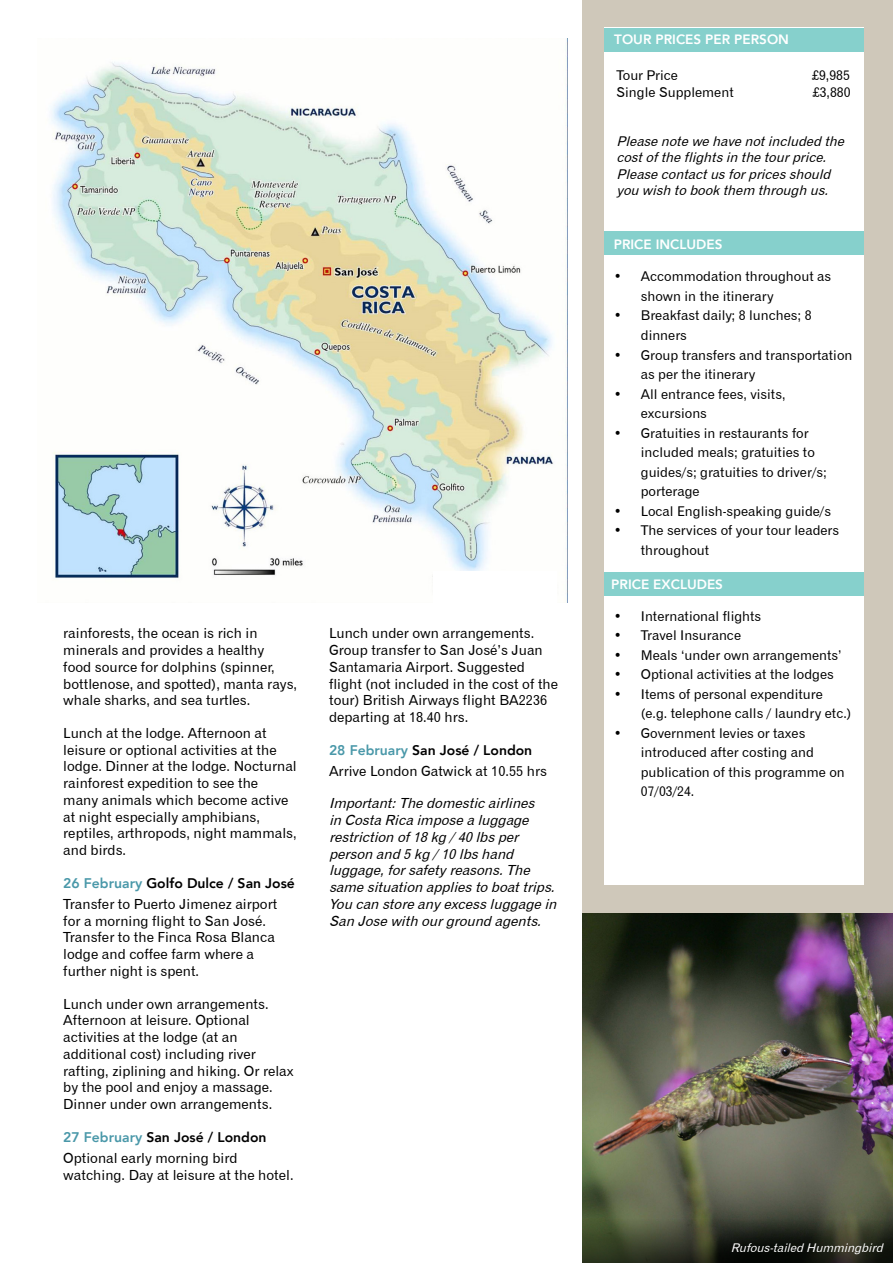
<style>
.page{position:relative;width:893px;height:1263px;background:#fff}
.page>*{position:absolute;margin:0;border:0;box-sizing:border-box;transform-origin:0 0}
.t1{font:13.95px/16.8px "Gothic 720 BT Roman B";color:#000}
.t2{font:italic 13.95px/16.8px "Gothic 720 BT Roman B";color:#000}
.t3{font:800 13.95px "Avenir";color:#000}
.t4{font:13.5px/19.5px "Gothic 720 BT Roman B";color:#000}
.t5{font:italic 13.5px/16.5px "Gothic 720 BT Roman B";color:#000}
.t6{font:800 13.5px "Avenir";color:#fff}
.t7{font:italic 12px "Gothic 720 BT Roman B";color:#fff}
.s1{color:#4a98a9}
</style>
<div class="page">
<div style="left:583px;top:0;width:310px;height:1263px;background:#cfc8ba"></div>
<div style="left:604px;top:28px;width:259px;height:857px;background:#fff"></div>
<div style="left:604px;top:28px;width:259px;height:24px;background:#86d0cc"></div>
<div style="left:604px;top:231px;width:259px;height:24px;background:#86d0cc"></div>
<div style="left:604px;top:572px;width:259px;height:24px;background:#86d0cc"></div>
<img style="left:51px;top:39px;width:516px;height:557px">
<img style="left:583px;top:914px;width:310px;height:304px">
<div style="left:434px;top:571px;width:123px;height:31px;background:#fff"></div>
<svg style="left:583px;top:1218px;width:310px;height:45px;background:#2e3323"></svg>
<p class="t1" style="left:63px;top:625px;width:235px">rainforests, the ocean is rich in minerals and provides a healthy<br>food source for dolphins (spinner, bottlenose, and spotted), manta rays, whale sharks, and sea turtles.</p>
<p class="t1" style="left:63px;top:724px;width:235px">Lunch at the lodge. Afternoon at leisure or optional activities at the lodge. Dinner at the lodge. Nocturnal rainforest expedition to see the many animals which become active at night especially amphibians, reptiles, arthropods, night mammals, and birds.</p>
<p class="t3" style="left:63px;top:872px;width:233px"><span class="s1">26 February</span> Golfo Dulce / San José</p>
<p class="t1" style="left:63px;top:895px;width:216px">Transfer to Puerto Jimenez airport for a morning flight to San José.<br>Transfer to the Finca Rosa Blanca lodge and coffee farm where a further night is spent.</p>
<p class="t1" style="left:63px;top:995px;width:232px">Lunch under own arrangements.<br>Afternoon at leisure. Optional activities at the lodge (at an additional cost) including river rafting, ziplining and hiking. Or relax by the pool and enjoy a massage.<br>Dinner under own arrangements.</p>
<p class="t3" style="left:63px;top:1126px;width:205px"><span class="s1">27 February</span> San José / London</p>
<p class="t1" style="left:63px;top:1149px;width:232px">Optional early morning bird watching. Day at leisure at the hotel.</p>
<p class="t1" style="left:329px;top:625px;width:231px">Lunch under own arrangements.<br>Group transfer to San José’s Juan<br>Santamaria Airport. Suggested flight (not included in the cost of the tour) British Airways flight BA2236 departing at 18.40 hrs.</p>
<p class="t3" style="left:329px;top:739px;width:205px"><span class="s1">28 February</span> San José / London</p>
<p class="t1" style="left:329px;top:762px;width:219px">Arrive London Gatwick at 10.55 hrs</p>
<p class="t2" style="left:329px;top:795px;width:233px">Important:Thedomesticairlines<br>in CostaRicaimposealuggage restriction of18kg / 40lbsper person and 5kg / 10lbshand luggage,forsafetyreasons.The samesituation appliesto boattrips.<br>You can storeanyexcessluggagein<br>San Josewith ourground agents.</p>
<p class="t6" style="left:614px;top:29px;width:176px">TOUR PRICES PER PERSON</p>
<p class="t4" style="left:616px;top:66px;width:63px">Tour Price</p>
<p class="t4" style="left:812px;top:66px;width:39px">£9,985</p>
<p class="t4" style="left:616px;top:82px;width:119px">Single Supplement</p>
<p class="t4" style="left:813px;top:82px;width:39px">£3,880</p>
<p class="t5" style="left:616px;top:133px;width:233px">Pleasenotewehavenotincluded the costoftheflightsin thetourprice.<br>Pleasecontactusforpricesshould you wish to bookthem through us.</p>
<p class="t6" style="left:614px;top:233px;width:110px">PRICE INCLUDES</p>
<p class="t4" style="left:641px;top:267px;width:192px;text-indent:-27px">• Accommodation throughout as shown in the itinerary</p>
<p class="t4" style="left:641px;top:306px;width:172px;text-indent:-27px">• Breakfast daily; 8 lunches; 8 dinners</p>
<p class="t4" style="left:641px;top:345px;width:213px;text-indent:-27px">• Group transfers and transportation as per the itinerary</p>
<p class="t4" style="left:641px;top:384px;width:146px;text-indent:-27px">• All entrance fees, visits, excursions</p>
<p class="t4" style="left:641px;top:423px;width:187px;text-indent:-27px">• Gratuities in restaurants for included meals; gratuities to guides/s; gratuities to driver/s; porterage</p>
<p class="t4" style="left:614px;top:501px;width:219px">• Local English-speaking guide/s</p>
<p class="t4" style="left:641px;top:520px;width:200px;text-indent:-27px">• The services of your tour leaders throughout</p>
<p class="t6" style="left:611px;top:574px;width:113px">PRICE EXCLUDES</p>
<p class="t4" style="left:614px;top:606px;width:149px">• International flights</p>
<p class="t4" style="left:614px;top:626px;width:129px">• Travel Insurance</p>
<p class="t4" style="left:614px;top:645px;width:229px">• Meals ‘under own arrangements’</p>
<p class="t4" style="left:614px;top:665px;width:221px">• Optional activities at the lodges</p>
<p class="t4" style="left:641px;top:684px;width:212px;text-indent:-27px">• Items of personal expenditure (e.g. telephone calls / laundry etc.)</p>
<p class="t4" style="left:641px;top:723px;width:206px;text-indent:-27px">• Government levies or taxes introduced after costing and publication of this programme on<br>07/03/24.</p>
<p class="t7" style="left:731px;top:1241px;width:157px">Rufous-tailed Hummingbird</p>
</div>
